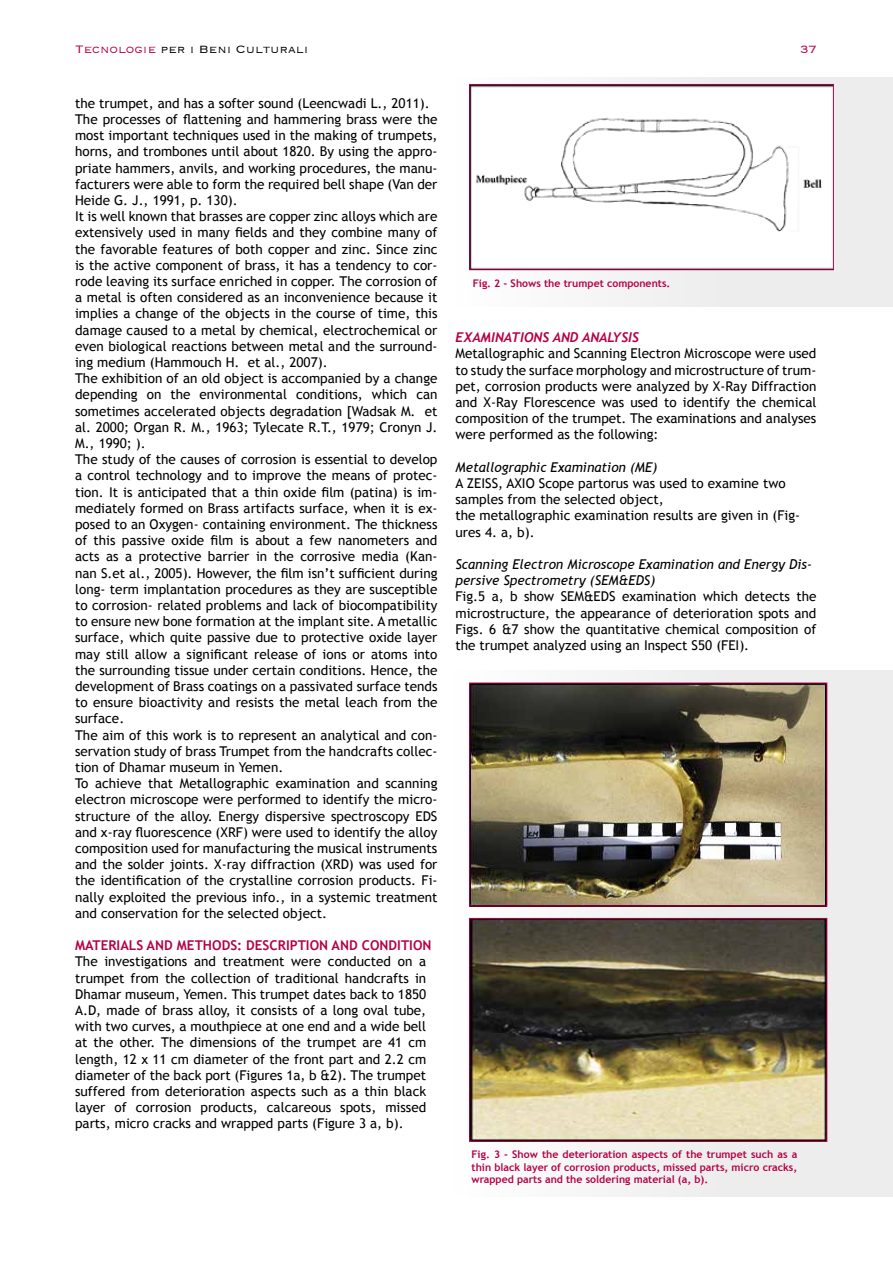
<style>
.page{position:relative;width:893px;height:1263px;background:#fff}
.page>*{position:absolute;margin:0;border:0;box-sizing:border-box;transform-origin:0 0}
.t1{font:300 14.1px "Copperplate";color:#000}
.t2{font:300 14.1px "Copperplate";color:#b40247}
.t3{font:13.5px/16.2px "Trebuchet MS";color:#000;text-align:justify}
.t4{font:italic 13.5px/16.2px "Trebuchet MS";color:#000}
.t5{font:700 13.5px "Trebuchet MS";color:#b40247}
.t6{font:italic 700 13.5px "Trebuchet";color:#b40247}
.t7{font:700 10.5px/12.6px "Trebuchet MS";color:#b40247;text-align:justify}
.s1{color:#b40247}
</style>
<div class="page">
<div style="left:455px;top:77px;width:438px;height:229px;background:linear-gradient(to right,#fcfbfb,#e9e9e9)"></div>
<img style="left:471px;top:86px;width:361px;height:182px">
<div style="left:469px;top:84px;width:365px;height:186px;border:1px solid #b40247"></div>
<svg style="left:454px;top:670px;width:439px;height:527px;fill:#ededed"></svg>
<img style="left:471px;top:685px;width:354px;height:219px">
<img style="left:471px;top:920px;width:354px;height:220px">
<div style="left:469px;top:918px;width:358px;height:224px;border:1px solid #b40247"></div>
<p class="t1" style="left:75px;top:40px;width:235px"><span class="s1">Tecnologie</span> per i Beni Culturali</p>
<p class="t2" style="left:800px;top:40px;width:19px">37</p>
<p class="t3" style="left:75px;top:95px;width:364px;text-align:left">the trumpet, and has a softer sound (Leencwadi L., 2011).<br>The processes of flattening and hammering brass were the most important techniques used in the making of trumpets, horns, and trombones until about 1820. By using the appro&shy;priate hammers, anvils, and working procedures, the manu&shy;facturers were able to form the required bell shape (Van der Heide G. J., 1991, p. 130).<br>It is well known that brasses are copper zinc alloys which are extensively used in many fields and they combine many of the favorable features of both copper and zinc. Since zinc is the active component of brass, it has a tendency to cor&shy;rode leaving its surface enriched in copper. The corrosion of a metal is often considered as an inconvenience because it implies a change of the objects in the course of time, this damage caused to a metal by chemical, electrochemical or even biological reactions between metal and the surround&shy;ing medium (Hammouch H. et al., 2007).<br>The exhibition of an old object is accompanied by a change depending on the environmental conditions, which can sometimes accelerated objects degradation [Wadsak M. et al. 2000; Organ R. M., 1963; Tylecate R.T., 1979; Cronyn J.<br>M., 1990; ).<br>The study of the causes of corrosion is essential to develop a control technology and to improve the means of protec&shy;tion. It is anticipated that a thin oxide film (patina) is im&shy;mediately formed on Brass artifacts surface, when it is ex&shy;posed to an Oxygen- containing environment. The thickness of this passive oxide film is about a few nanometers and acts as a protective barrier in the corrosive media (Kan&shy;nan S.et al., 2005). However, the film isn’t sufficient during long- term implantation procedures as they are susceptible to corrosion- related problems and lack of biocompatibility to ensure new bone formation at the implant site. A metallic surface, which quite passive due to protective oxide layer may still allow a significant release of ions or atoms into the surrounding tissue under certain conditions. Hence, the development of Brass coatings on a passivated surface tends to ensure bioactivity and resists the metal leach from the surface.<br>The aim of this work is to represent an analytical and con&shy;servation study of brass Trumpet from the handcrafts collec&shy;tion of Dhamar museum in Yemen.<br>To achieve that Metallographic examination and scanning electron microscope were performed to identify the micro&shy;structure of the alloy. Energy dispersive spectroscopy EDS and x-ray fluorescence (XRF) were used to identify the alloy composition used for manufacturing the musical instruments and the solder joints. X-ray diffraction (XRD) was used for the identification of the crystalline corrosion products. Fi&shy;nally exploited the previous info., in a systemic treatment and conservation for the selected object.</p>
<p class="t5" style="left:75px;top:937px;width:358px">MATERIALS AND METHODS: DESCRIPTION AND CONDITION</p>
<p class="t3" style="left:75px;top:954px;width:353px">The investigations and treatment were conducted on a trumpet from the collection of traditional handcrafts in Dhamar museum, Yemen. This trumpet dates back to 1850<br>A.D, made of brass alloy, it consists of a long oval tube, with two curves, a mouthpiece at one end and a wide bell at the other. The dimensions of the trumpet are 41 cm length, 12 x 11 cm diameter of the front part and 2.2 cm diameter of the back port (Figures 1a, b &amp;2). The trumpet suffered from deterioration aspects such as a thin black layer of corrosion products, calcareous spots, missed parts, micro cracks and wrapped parts (Figure 3 a, b).</p>
<p class="t7" style="left:473px;top:276px;width:199px">Fig. 2 - Shows the trumpet components.</p>
<p class="t6" style="left:455px;top:329px;width:185px">EXAMINATIONS AND ANALYSIS</p>
<p class="t3" style="left:455px;top:346px;width:362px">Metallographic and Scanning Electron Microscope were used to study the surface morphology and microstructure of trum&shy;pet, corrosion products were analyzed by X-Ray Diffraction and X-Ray Florescence was used to identify the chemical composition of the trumpet. The examinations and analyses were performed as the following:</p>
<p class="t4" style="left:455px;top:459px;width:203px">Metallographic Examination (ME)</p>
<p class="t3" style="left:455px;top:475px;width:346px;text-align:left">A ZEISS, AXIO Scope partorus was used to examine two samples from the selected object,<br>the metallographic examination results are given in (Fig&shy;ures 4. a, b).</p>
<p class="t4" style="left:455px;top:556px;width:358px">Scanning Electron Microscope Examination and Energy Dis&shy;persive Spectrometry (SEM&amp;EDS)</p>
<p class="t3" style="left:455px;top:589px;width:362px">Fig.5 a, b show SEM&amp;EDS examination which detects the microstructure, the appearance of deterioration spots and Figs. 6 &amp;7 show the quantitative chemical composition of the trumpet analyzed using an Inspect S50 (FEI).</p>
<p class="t7" style="left:471px;top:1148px;width:327px">Fig. 3 - Show the deterioration aspects of the trumpet such as a thin black layer of corrosion products, missed parts, micro cracks, wrapped parts and the soldering material (a, b).</p>
</div>
